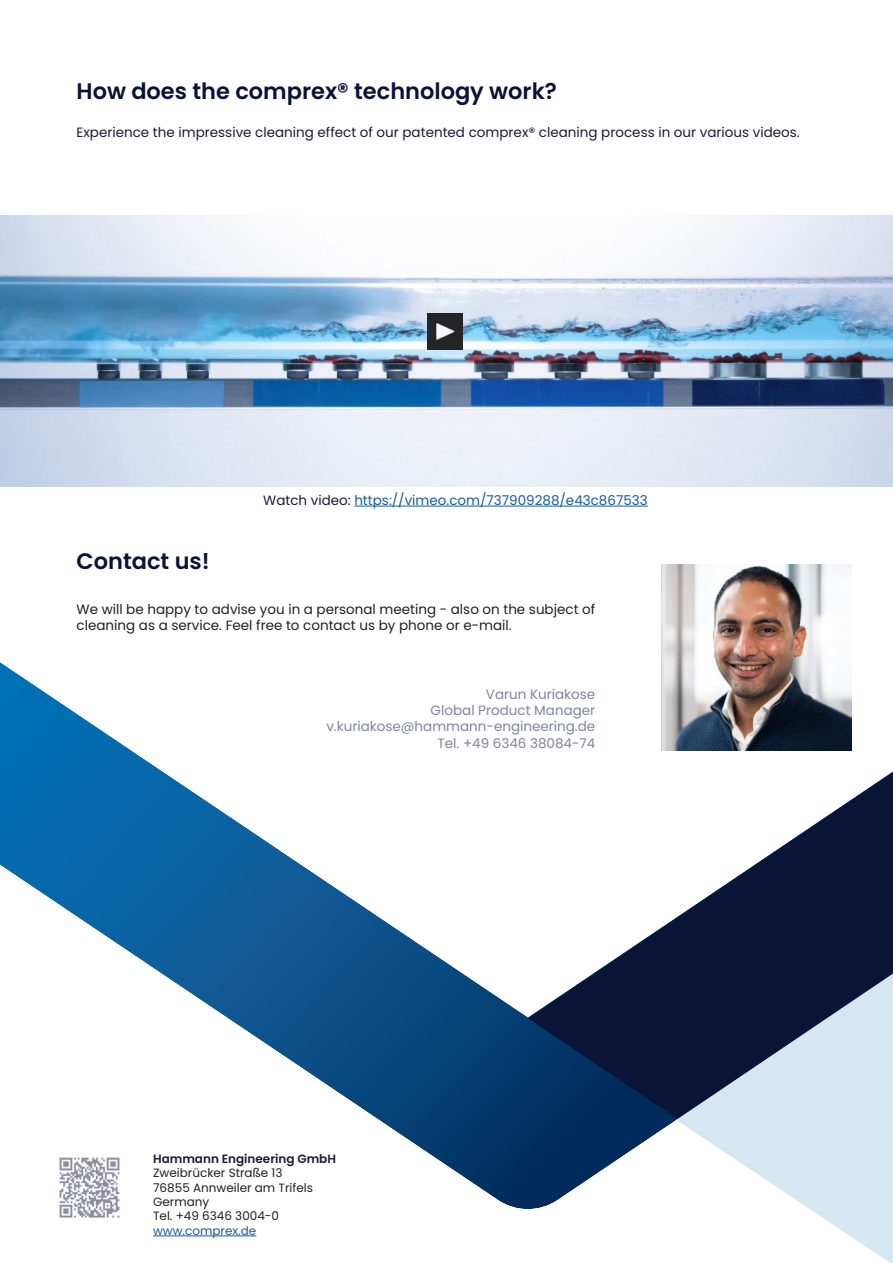
<style>
.page{position:relative;width:893px;height:1263px;background:#fff}
.page>*{position:absolute;margin:0;border:0;box-sizing:border-box;transform-origin:0 0}
.t1{font:600 22.5px "Poppins";color:#081337}
.t2{font:13.5px/16.2px "Poppins";color:#231f20}
.t3{font:13.5px "Poppins";color:#1a1c38}
.t4{font:13.5px/16.2px "Poppins";color:#7d8698;text-align:right}
.t5{font:13.5px "Poppins";color:#175d9e}
.t6{font:12px/14.4px "Poppins";color:#231f20}
.t7{font:600 12px "Poppins";color:#1a1c38}
.t8{font:12px "Poppins";color:#175d9e}
.s1{color:#1a1c38}
</style>
<div class="page">
<hr style="left:153px;top:1235px;width:103px;height:1px;background:#175d9e">
<svg style="left:0;top:662px;width:893px;height:547px"></svg>
<svg style="left:528px;top:772px;width:365px;height:347px"></svg>
<img style="left:0;top:215px;width:893px;height:271px">
<img style="left:661px;top:564px;width:191px;height:186px">
<img style="left:56px;top:1155px;width:66px;height:63px">
<img style="left:427px;top:313px;width:35px;height:37px">
<svg style="left:676px;top:973px;width:217px;height:290px;fill:#d6e7f2"></svg>
<hr style="left:354px;top:506px;width:294px;height:1px;background:#175d9e">
<h1 class="t1" style="left:77px;top:81px;width:482px">How does the comprex® technology work?</h1>
<p class="t3" style="left:77px;top:125px;width:725px">Experience the impressive cleaning effect of our patented comprex® cleaning process in our various videos.</p>
<h1 class="t1" style="left:77px;top:552px;width:135px">Contact us!</h1>
<p class="t5" style="left:263px;top:492px;width:386px"><span class="s1">Watch video:</span> https://vimeo.com/737909288/e43c867533</p>
<p class="t2" style="left:77px;top:601px;width:520px">We will be happy to advise you in a personal meeting - also on the subject of cleaning as a service. Feel free to contact us by phone or e-mail.</p>
<p class="t4" style="left:326px;top:686px;width:270px">Varun Kuriakose<br>Global Product Manager v.kuriakose@hammann-engineering.de<br>Tel. +49 6346 38084-74</p>
<p class="t7" style="left:153px;top:1153px;width:184px">Hammann Engineering GmbH</p>
<p class="t6" style="left:153px;top:1166px;width:161px">Zweibrücker Straße 13<br>76855 Annweiler am Trifels<br>Germany<br>Tel. +49 6346 3004-0</p>
<p class="t8" style="left:153px;top:1223px;width:105px">www.comprex.de</p>
</div>
